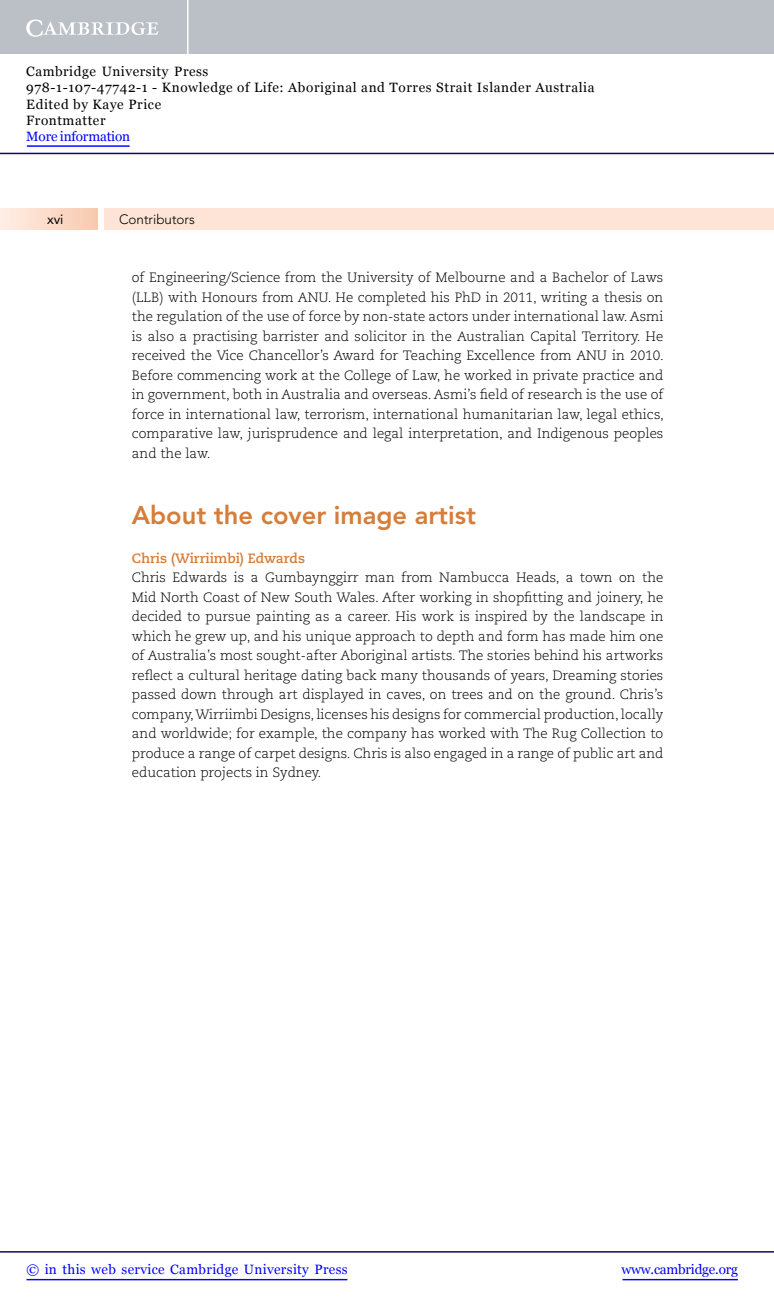
<style>
.page{position:relative;width:774px;height:1302px;background:#fff}
.page>*{position:absolute;margin:0;border:0;box-sizing:border-box;transform-origin:0 0}
.t1{font:800 25.5px "Avenir LT Std";color:#d57d3a}
.t2{font:300 13.5px/19.5px "Caecilia LT Std";color:#000;text-align:justify}
.t3{font:13.5px/16.2px "Georgia";letter-spacing:.045em;color:#000}
.t4{font:13.5px "Georgia";letter-spacing:.025em;color:#00f}
.t5{font:700 13.5px "Caecilia LT Std";color:#d57d3a}
.t6{font:13.5px "Georgia";letter-spacing:-.015em;color:#00f}
.t7{font:13.5px "Georgia";letter-spacing:-.01em;color:#00f}
.t8{font:300 13.5px "Avenir LT Std";color:#000}
.t9{font:13.5px "Avenir LT Std";color:#000}
</style>
<div class="page">
<div style="left:0;top:208px;width:98px;height:21px;background:linear-gradient(to right,#ffeee6,#f7caaf)"></div>
<div style="left:104px;top:208px;width:670px;height:21px;background:#fde4d6"></div>
<div style="left:0;top:0;width:774px;height:54px;background:#bac0c6"></div>
<svg style="left:26px;top:20px;width:132px;height:17px"></svg>
<hr style="left:187px;top:0;width:2px;height:54px;background:#fff">
<hr style="left:0;top:153px;width:774px;height:1px;background:#150666">
<hr style="left:27px;top:145px;width:103px;height:2px;background:#00f">
<hr style="left:622px;top:1279px;width:116px;height:1px;background:#00f">
<hr style="left:0;top:1251px;width:774px;height:1px;background:#150666">
<hr style="left:26px;top:1279px;width:321px;height:1px;background:#00f">
<p class="t3" style="left:26px;top:64px;width:570px">Cambridge University Press<br>978-1-107-47742-1 - Knowledge of Life: Aboriginal and Torres Strait Islander Australia Edited by Kaye Price<br>Frontmatter</p>
<p class="t7" style="left:26px;top:128px;width:105px">More information</p>
<p class="t9" style="left:47px;top:211px;width:18px">xvi</p>
<p class="t8" style="left:119px;top:211px;width:77px">Contributors</p>
<p class="t2" style="left:132px;top:268px;width:534px">of Engineering/Science from the University of Melbourne and a Bachelor of Laws (LLB) with Honours from ANU. He completed his PhD in 2011, writing a thesis on the regulation of the use of force by non-state actors under international law. Asmi is also a practising barrister and solicitor in the Australian Capital Territory. He received the Vice Chancellor’s Award for Teaching Excellence from ANU in 2010.<br>Before commencing work at the College of Law, he worked in private practice and in government, both in Australia and overseas. Asmi’s field of research is the use of force in international law, terrorism, international humanitarian law, legal ethics, comparative law, jurisprudence and legal interpretation, and Indigenous peoples and the law.</p>
<h1 class="t1" style="left:132px;top:500px;width:346px">About the cover image artist</h1>
<p class="t5" style="left:132px;top:550px;width:175px">Chris (Wirriimbi) Edwards</p>
<p class="t2" style="left:132px;top:568px;width:533px">Chris Edwards is a Gumbaynggirr man from Nambucca Heads, a town on the Mid North Coast of New South Wales. After working in shopfitting and joinery, he decided to pursue painting as a career. His work is inspired by the landscape in which he grew up, and his unique approach to depth and form has made him one of Australia’s most sought-after Aboriginal artists. The stories behind his artworks reflect a cultural heritage dating back many thousands of years, Dreaming stories passed down through art displayed in caves, on trees and on the ground. Chris’s company, Wirriimbi Designs, licenses his designs for commercial production, locally and worldwide; for example, the company has worked with The Rug Collection to produce a range of carpet designs. Chris is also engaged in a range of public art and education projects in Sydney.</p>
<p class="t4" style="left:26px;top:1260px;width:323px">© in this web service Cambridge University Press</p>
<p class="t6" style="left:621px;top:1260px;width:118px">www.cambridge.org</p>
</div>
